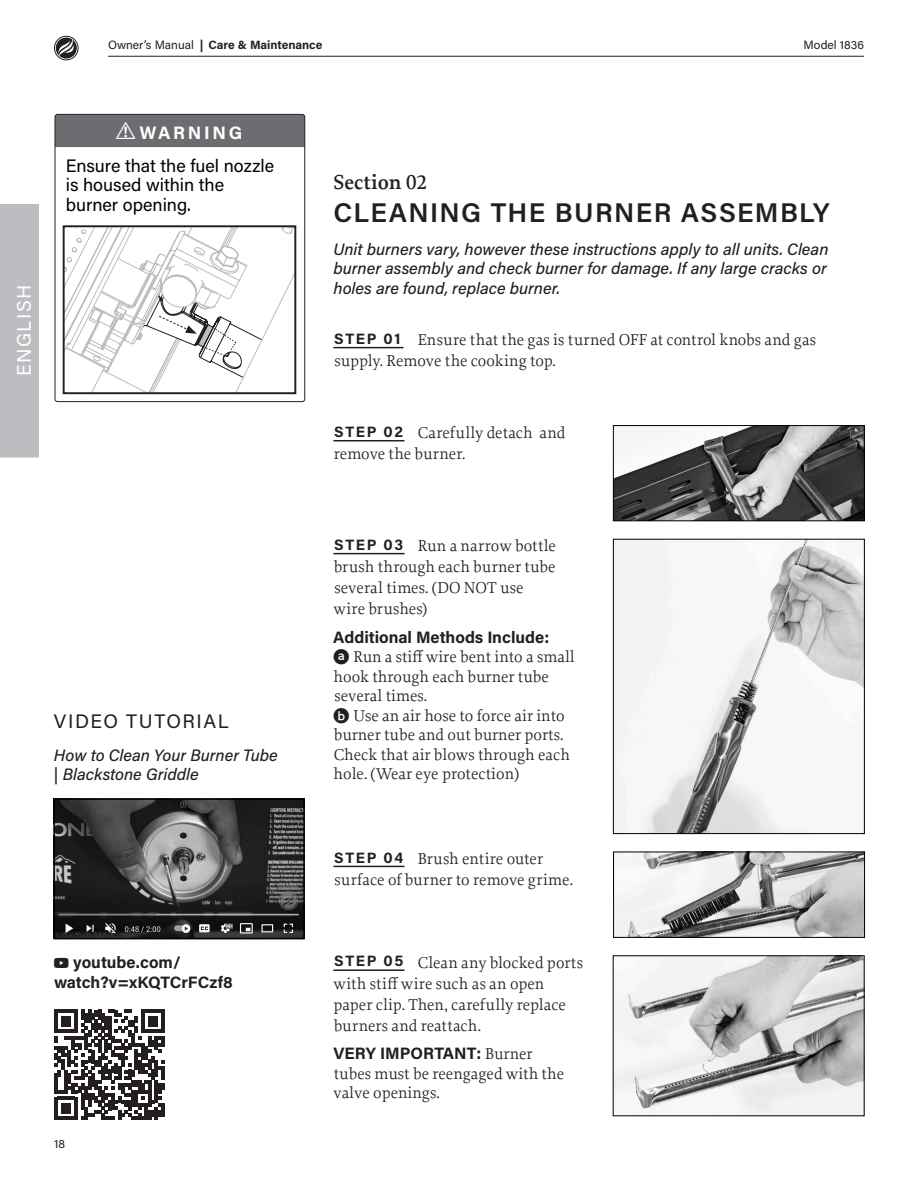
<style>
.page{position:relative;width:918px;height:1188px;background:#fff}
.page>*{position:absolute;margin:0;border:0;box-sizing:border-box;transform-origin:0 0}
.t1{font:600 27px "Acumin Pro";letter-spacing:.05em;color:#231f20}
.t2{font:600 21px "Proforma";color:#231f20}
.t3{font:19.5px "Acumin Pro";letter-spacing:.075em;color:#231f20}
.t4{font:19.5px "Acumin Pro";letter-spacing:.075em;color:#fff}
.t5{font:18px/33px "Acumin Pro";color:#000}
.t6{font:16.5px/21px "Proforma";color:#231f20}
.t7{font:italic 500 16.5px/19.5px "Acumin Pro";color:#231f20;text-align:justify}
.t8{font:700 16.5px/19.5px "Acumin Pro";letter-spacing:-.005em;color:#231f20}
.t9{font:700 12px "Acumin Pro";color:#231f20}
.t10{font:12px "Acumin Pro";color:#231f20}
.s1{font-weight:400}
.s2{font-family:"Hazard";font-size:24px;color:#fff}
.s3{font-weight:700;color:#fff}
.s4{font-family:"Acumin Pro";font-weight:700;font-size:15px}
.s5{font-family:"Acumin Pro";font-weight:700}
.s6{font-family:"Koz Go Pr 6 N"}
</style>
<div class="page">
<svg style="left:54px;top:36px;width:25px;height:24px"></svg>
<hr style="left:108px;top:56px;width:756px;height:1px;background:#231f20">
<div style="left:0;top:204px;width:39px;height:254px;background:#bcbdc0"></div>
<hr style="left:334px;top:347px;width:70px;height:1px;background:#231f20">
<hr style="left:333px;top:440px;width:71px;height:1px;background:#231f20">
<hr style="left:333px;top:553px;width:71px;height:1px;background:#231f20">
<hr style="left:333px;top:969px;width:71px;height:2px;background:#231f20">
<img style="left:615px;top:427px;width:248px;height:92px">
<div style="left:613px;top:425px;width:252px;height:96px;border:1px solid #000"></div>
<img style="left:615px;top:541px;width:248px;height:291px">
<div style="left:613px;top:539px;width:252px;height:295px;border:1px solid #000"></div>
<img style="left:615px;top:854px;width:248px;height:82px">
<div style="left:613px;top:852px;width:252px;height:86px;border:1px solid #000"></div>
<img style="left:615px;top:958px;width:247px;height:156px">
<hr style="left:333px;top:866px;width:71px;height:1px;background:#231f20">
<div style="left:55px;top:114px;width:250px;height:33px;background:#6c6d70"></div>
<div style="left:55px;top:114px;width:250px;height:288px;border:1px solid #231f20;border-radius:3px"></div>
<svg style="left:66px;top:228px;width:227px;height:163px"></svg>
<div style="left:63px;top:225px;width:233px;height:169px;border:2px solid #231f20"></div>
<svg style="left:54px;top:1010px;width:111px;height:110px"></svg>
<img style="left:56px;top:801px;width:246px;height:135px">
<div style="left:53px;top:798px;width:252px;height:141px;border:2px solid #000"></div>
<p class="t4" style="left:11px;top:376px;width:93px;rotate:-90deg">ENGLISH</p>
<p class="t9" style="left:108px;top:37px;width:216px"><span class="s1">Owner’s Manual</span> | Care &amp; Maintenance</p>
<p class="t10" style="left:804px;top:37px;width:62px">Model 1836</p>
<p class="t5" style="left:66px;top:115px;width:210px;text-indent:50px"><span class="s2">!</span><span class="s3">WArnInG<br></span>Ensure that the fuel nozzle</p>
<p class="t5" style="left:66px;top:174px;width:160px;line-height:19.5px">is housed within the burner opening.</p>
<p class="t2" style="left:334px;top:169px;width:95px">Section 02</p>
<p class="t1" style="left:334px;top:193px;width:498px">CLEANING THE BURNER ASSEMBLY</p>
<p class="t7" style="left:334px;top:238px;width:497px">Unit burners vary, however these instructions apply to all units. Clean burner assembly and check burner for damage. If any large cracks or holes are found, replace burner.</p>
<p class="t6" style="left:334px;top:329px;width:484px"><span class="s4">STEP 01</span> Ensure that the gas is turned OFF at control knobs and gas supply. Remove the cooking top.</p>
<p class="t6" style="left:334px;top:422px;width:233px"><span class="s4">STEP 02</span> Carefully detach and remove the burner.</p>
<p class="t3" style="left:54px;top:708px;width:176px">VIDEO TUTORIAL</p>
<p class="t7" style="left:54px;top:745px;width:225px">How to Clean Your Burner Tube | Blackstone Griddle</p>
<p class="t8" style="left:54px;top:952px;width:180px;text-indent:19px">youtube.com/ watch?v=xKQTCrFCzf8</p>
<p class="t10" style="left:54px;top:1135px;width:12px">18</p>
<p class="t6" style="left:333px;top:535px;width:224px"><span class="s4">STEP 03</span> Run a narrow bottle brush through each burner tube several times. (DO NOT use wire brushes)</p>
<p class="t6" style="left:333px;top:628px;width:243px;line-height:19.5px"><span class="s5">Additional Methods Include:<br></span><span class="s6">a</span> Run a stiff wire bent into a small hook through each burner tube several times.<br><span class="s6">b</span> Use an air hose to force air into burner tube and out burner ports.<br>Check that air blows through each hole. (Wear eye protection)</p>
<p class="t6" style="left:334px;top:848px;width:240px"><span class="s4">STEP 04</span> Brush entire outer surface of burner to remove grime.</p>
<p class="t6" style="left:333px;top:952px;width:251px"><span class="s4">STEP 05</span> Clean any blocked ports with stiff wire such as an open paper clip. Then, carefully replace burners and reattach.</p>
<p class="t6" style="left:333px;top:1044px;width:232px;line-height:19.5px"><span class="s5">vErY IMPorTAnT:</span> Burner tubes must be reengaged with the valve openings.</p>
</div>
